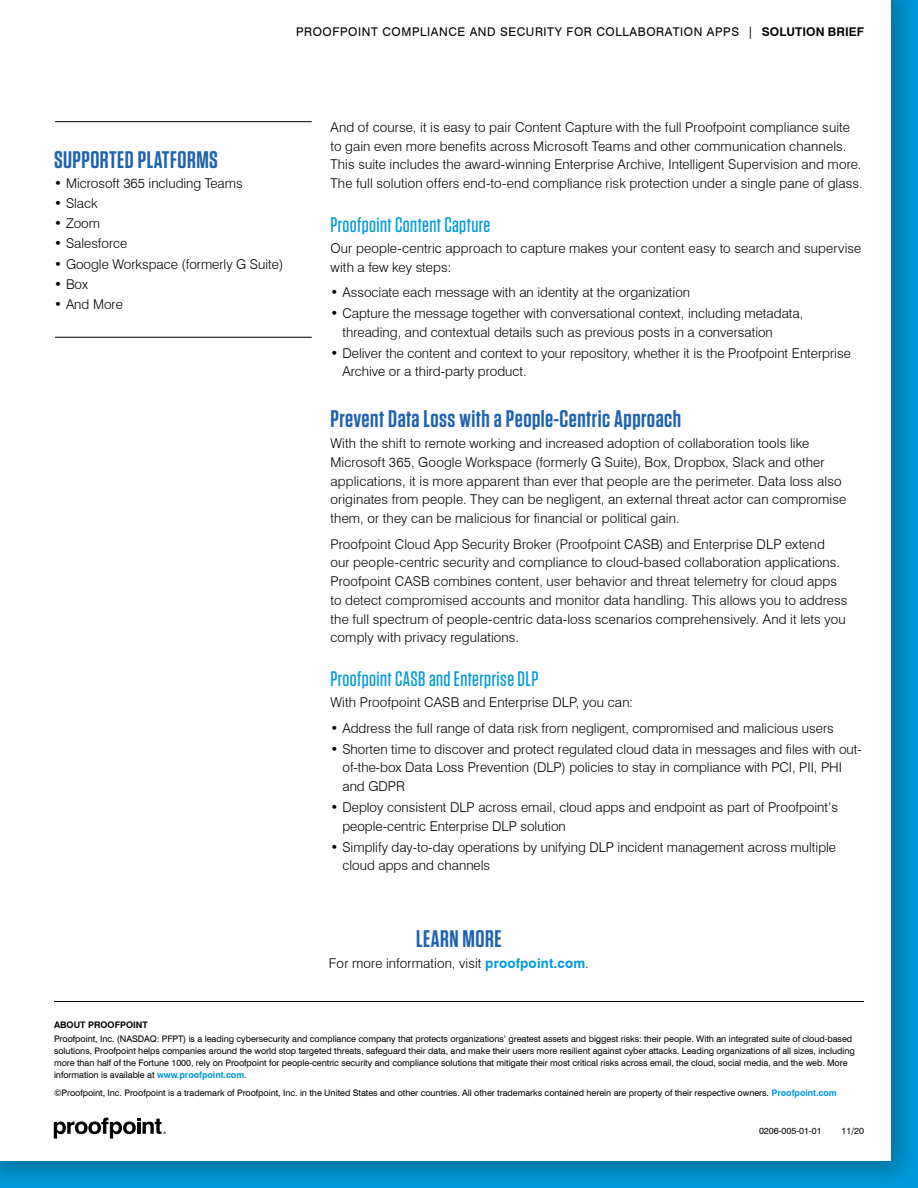
<style>
.page{position:relative;width:918px;height:1188px;background:#fff}
.page>*{position:absolute;margin:0;border:0;box-sizing:border-box;transform-origin:0 0}
.t1{font:600 24px "Tungsten";letter-spacing:.02em;color:#1e63af}
.t2{font:500 21px "Tungsten";letter-spacing:.02em;color:#009ada}
.t3{font:300 13.5px/18.8px "Swiss 721 BT";letter-spacing:.005em;color:#000}
.t4{font:12px "Swiss 721 BT";letter-spacing:.05em;color:#000}
.t5{font:9px/12px "Swiss 721 BT";letter-spacing:-.005em;color:#000}
.t6{font:700 9px "Swiss 721 BT";color:#000}
.s1{font-weight:700}
.s2{font-weight:700;color:#009ada}
</style>
<div class="page">
<div style="left:0;top:0;width:918px;height:1188px;background:#000;opacity:.3"></div>
<div style="left:0;top:0;width:891px;height:1161px;background:#fff"></div>
<hr style="left:54px;top:1001px;width:810px;height:1px;background:#000">
<svg style="left:54px;top:1118px;width:112px;height:21px"></svg>
<hr style="left:55px;top:337px;width:257px;height:1px;background:#000">
<hr style="left:55px;top:121px;width:257px;height:1px;background:#000">
<p class="t4" style="left:296px;top:25px;width:569px">PROOFPOINT COMPLIANCE AND SECURITY FOR COLLABORATION APPS | <span class="s1">SOLUTION BRIEF</span></p>
<h1 class="t1" style="left:54px;top:147px;width:165px">SUPPORTED PLATFORMS</h1>
<p class="t3" style="left:54px;top:174px;width:190px">• Microsoft 365 including Teams</p>
<p class="t3" style="left:54px;top:194px;width:45px">• Slack</p>
<p class="t3" style="left:54px;top:214px;width:48px">• Zoom</p>
<p class="t3" style="left:54px;top:234px;width:75px">• Salesforce</p>
<p class="t3" style="left:54px;top:254px;width:231px">• Google Workspace (formerly G Suite)</p>
<p class="t3" style="left:54px;top:274px;width:36px">• Box</p>
<p class="t3" style="left:54px;top:295px;width:70px">• And More</p>
<p class="t3" style="left:330px;top:117px;width:534px">And of course, it is easy to pair Content Capture with the full Proofpoint compliance suite to gain even more benefits across Microsoft Teams and other communication channels.<br>This suite includes the award-winning Enterprise Archive, Intelligent Supervision and more.<br>The full solution offers end-to-end compliance risk protection under a single pane of glass.</p>
<h2 class="t2" style="left:330px;top:214px;width:161px">Proofpoint Content Capture</h2>
<p class="t3" style="left:330px;top:239px;width:532px">Our people-centric approach to capture makes your content easy to search and supervise with a few key steps:</p>
<p class="t3" style="left:330px;top:283px;width:361px">• Associate each message with an identity at the organization</p>
<p class="t3" style="left:342px;top:304px;width:462px;text-indent:-12px">• Capture the message together with conversational context, including metadata, threading, and contextual details such as previous posts in a conversation</p>
<p class="t3" style="left:342px;top:343px;width:510px;text-indent:-12px">• Deliver the content and context to your repository, whether it is the Proofpoint Enterprise<br>Archive or a third-party product.</p>
<h1 class="t1" style="left:330px;top:406px;width:352px">Prevent Data Loss with a People-Centric Approach</h1>
<p class="t3" style="left:330px;top:434px;width:517px">With the shift to remote working and increased adoption of collaboration tools like Microsoft 365, Google Workspace (formerly G Suite), Box, Dropbox, Slack and other applications, it is more apparent than ever that people are the perimeter. Data loss also originates from people. They can be negligent, an external threat actor can compromise them, or they can be malicious for financial or political gain.</p>
<p class="t3" style="left:330px;top:534px;width:519px">Proofpoint Cloud App Security Broker (Proofpoint CASB) and Enterprise DLP extend<br>our people-centric security and compliance to cloud-based collaboration applications.<br>Proofpoint CASB combines content, user behavior and threat telemetry for cloud apps to detect compromised accounts and monitor data handling. This allows you to address the full spectrum of people-centric data-loss scenarios comprehensively. And it lets you comply with privacy regulations.</p>
<h2 class="t2" style="left:330px;top:668px;width:210px">Proofpoint CASB and Enterprise DLP</h2>
<p class="t3" style="left:330px;top:693px;width:304px">With Proofpoint CASB and Enterprise DLP, you can:</p>
<p class="t3" style="left:330px;top:718px;width:505px">• Address the full range of data risk from negligent, compromised and malicious users</p>
<p class="t3" style="left:342px;top:739px;width:521px;text-indent:-12px">• Shorten time to discover and protect regulated cloud data in messages and files with out&shy;of-the-box Data Loss Prevention (DLP) policies to stay in compliance with PCI, PII, PHI and GDPR</p>
<p class="t3" style="left:342px;top:798px;width:497px;text-indent:-12px">• Deploy consistent DLP across email, cloud apps and endpoint as part of Proofpoint’s people-centric Enterprise DLP solution</p>
<p class="t3" style="left:342px;top:837px;width:495px;text-indent:-12px">• Simplify day-to-day operations by unifying DLP incident management across multiple cloud apps and channels</p>
<h1 class="t1" style="left:416px;top:926px;width:87px">LEARN MORE</h1>
<p class="t3" style="left:329px;top:954px;width:261px">For more information, visit <span class="s2">proofpoint.com</span>.</p>
<p class="t6" style="left:54px;top:1019px;width:95px">ABOUT PROOFPOINT</p>
<p class="t5" style="left:54px;top:1033px;width:802px">Proofpoint, Inc. (NASDAQ: PFPT) is a leading cybersecurity and compliance company that protects organizations’ greatest assets and biggest risks: their people. With an integrated suite of cloud-based solutions, Proofpoint helps companies around the world stop targeted threats, safeguard their data, and make their users more resilient against cyber attacks. Leading organizations of all sizes, including more than half of the Fortune 1000, rely on Proofpoint for people-centric security and compliance solutions that mitigate their most critical risks across email, the cloud, social media, and the web. More information is available at <span class="s2">www.proofpoint.com</span>.</p>
<p class="t5" style="left:54px;top:1086px;width:784px">©Proofpoint, Inc. Proofpoint is a trademark of Proofpoint, Inc. in the United States and other countries. All other trademarks contained herein are property of their respective owners. <span class="s2">Proofpoint.com</span></p>
<p class="t5" style="left:759px;top:1125px;width:64px">0206-005-01-01</p>
<p class="t5" style="left:842px;top:1125px;width:24px">11/20</p>
</div>
